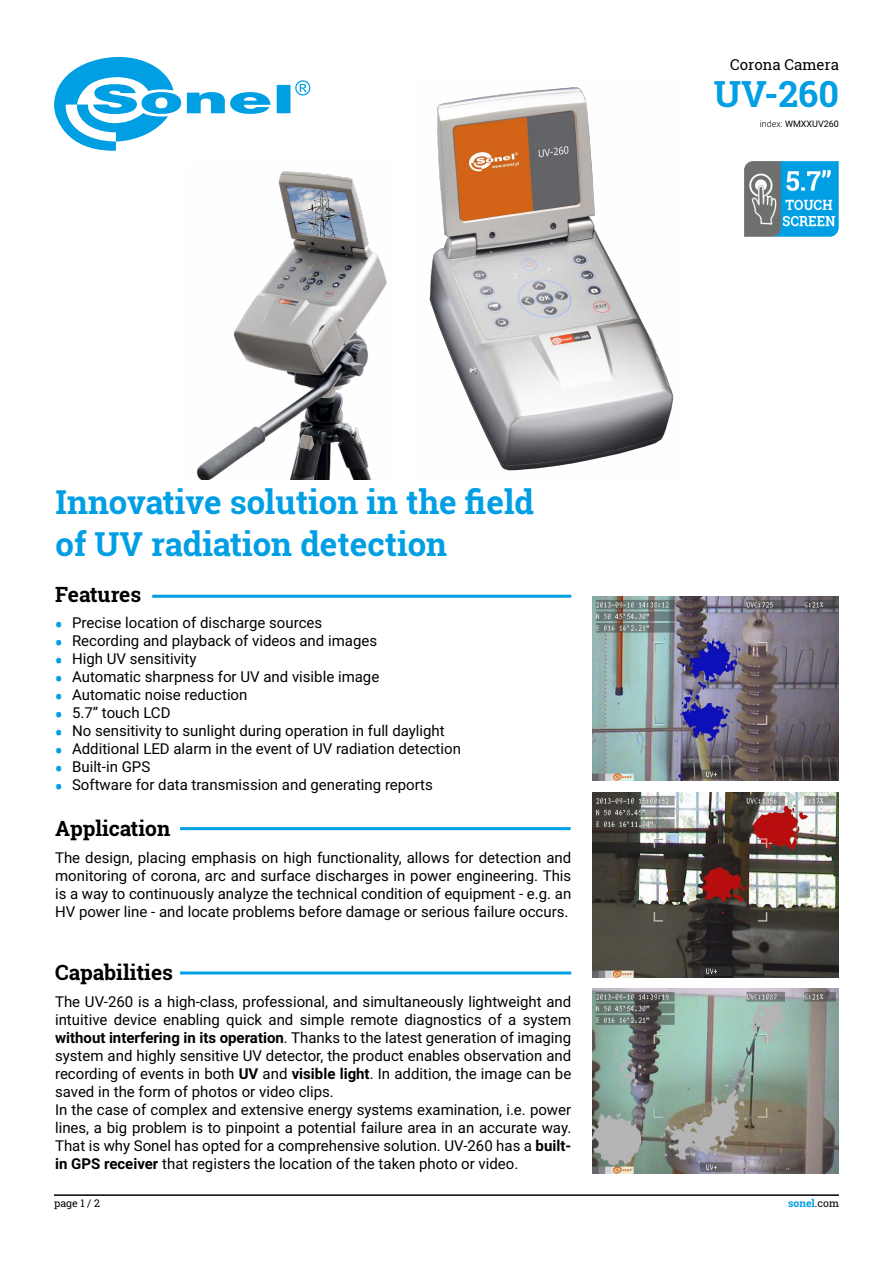
<style>
.page{position:relative;width:893px;height:1263px;background:#fff}
.page>*{position:absolute;margin:0;border:0;box-sizing:border-box;transform-origin:0 0}
.t1{font:700 36px "Roboto Slab";color:#009fe3}
.t2{font:700 33px/42px "Roboto Slab";color:#009fe3}
.t3{font:700 21px "Roboto Slab";color:#000}
.t4{font:15px/18px "Roboto";color:#000;text-align:justify}
.t5{font:15px "Roboto Slab";color:#000}
.t6{font:700 10.5px "Roboto Slab";color:#009fe3}
.t7{font:10.5px "Roboto Slab";color:#000}
.t8{font:9px "Roboto";color:#000}
.s1{font-weight:300}
.s2{font-family:"Roboto Slab";font-weight:700;font-size:21px;color:#009fe3}
.s3{font-weight:700}
.s4{font-weight:400;color:#000}
</style>
<div class="page">
<hr style="left:54px;top:1194px;width:785px;height:2px;background:#000">
<img style="left:429px;top:87px;width:245px;height:384px">
<hr style="left:152px;top:595px;width:419px;height:3px;background:#009fe3">
<img style="left:745px;top:162px;width:94px;height:74px">
<img style="left:196px;top:171px;width:191px;height:308px">
<hr style="left:180px;top:827px;width:391px;height:3px;background:#009fe3">
<hr style="left:180px;top:971px;width:391px;height:3px;background:#009fe3">
<img style="left:593px;top:596px;width:246px;height:185px">
<img style="left:593px;top:792px;width:246px;height:185px">
<img style="left:593px;top:988px;width:246px;height:185px">
<svg style="left:54px;top:56px;width:256px;height:95px"></svg>
<p class="t5" style="left:730px;top:54px;width:110px">Corona Camera</p>
<h1 class="t1" style="left:714px;top:69px;width:127px">UV-260</h1>
<p class="t8" style="left:760px;top:117px;width:81px"><span class="s1">index:</span> WMXXUV260</p>
<h2 class="t2" style="left:56px;top:481px;width:480px">Innovative solution in the field of UV radiation detection</h2>
<h3 class="t3" style="left:55px;top:580px;width:88px">Features</h3>
<p class="t4" style="left:55px;top:613px;width:269px"><span class="s2">•</span> Precise location of discharge sources</p>
<p class="t4" style="left:55px;top:631px;width:324px"><span class="s2">•</span> Recording and playback of videos and images</p>
<p class="t4" style="left:55px;top:649px;width:143px"><span class="s2">•</span> High UV sensitivity</p>
<p class="t4" style="left:55px;top:667px;width:326px"><span class="s2">•</span> Automatic sharpness for UV and visible image</p>
<p class="t4" style="left:55px;top:685px;width:194px"><span class="s2">•</span> Automatic noise reduction</p>
<p class="t4" style="left:55px;top:703px;width:117px"><span class="s2">•</span> 5.7” touch LCD</p>
<p class="t4" style="left:55px;top:721px;width:391px"><span class="s2">•</span> No sensitivity to sunlight during operation in full daylight</p>
<p class="t4" style="left:55px;top:739px;width:407px"><span class="s2">•</span> Additional LED alarm in the event of UV radiation detection</p>
<p class="t4" style="left:55px;top:757px;width:97px"><span class="s2">•</span> Built-in GPS</p>
<p class="t4" style="left:55px;top:775px;width:379px"><span class="s2">•</span> Software for data transmission and generating reports</p>
<h3 class="t3" style="left:55px;top:814px;width:117px">Application</h3>
<p class="t4" style="left:55px;top:848px;width:518px">The design, placing emphasis on high functionality, allows for detection and monitoring of corona, arc and surface discharges in power engineering. This is a way to continuously analyze the technical condition of equipment - e.g. an HV power line - and locate problems before damage or serious failure occurs.</p>
<h3 class="t3" style="left:55px;top:958px;width:120px">Capabilities</h3>
<p class="t4" style="left:55px;top:992px;width:518px;text-align:left">The UV-260 is a high-class, professional, and simultaneously lightweight and intuitive device enabling quick and simple remote diagnostics of a system <span class="s3">without interfering in its operation</span>. Thanks to the latest generation of imaging system and highly sensitive UV detector, the product enables observation and recording of events in both <span class="s3">UV</span> and <span class="s3">visible light</span>. In addition, the image can be saved in the form of photos or video clips.<br>In the case of complex and extensive energy systems examination, i.e. power lines, a big problem is to pinpoint a potential failure area in an accurate way.<br>That is why Sonel has opted for a comprehensive solution. UV-260 has a <span class="s3">built&shy;in GPS receiver</span> that registers the location of the taken photo or video.</p>
<p class="t7" style="left:54px;top:1196px;width:47px">page 1 / 2</p>
<p class="t6" style="left:788px;top:1196px;width:52px">sonel<span class="s4">.com</span></p>
</div>
